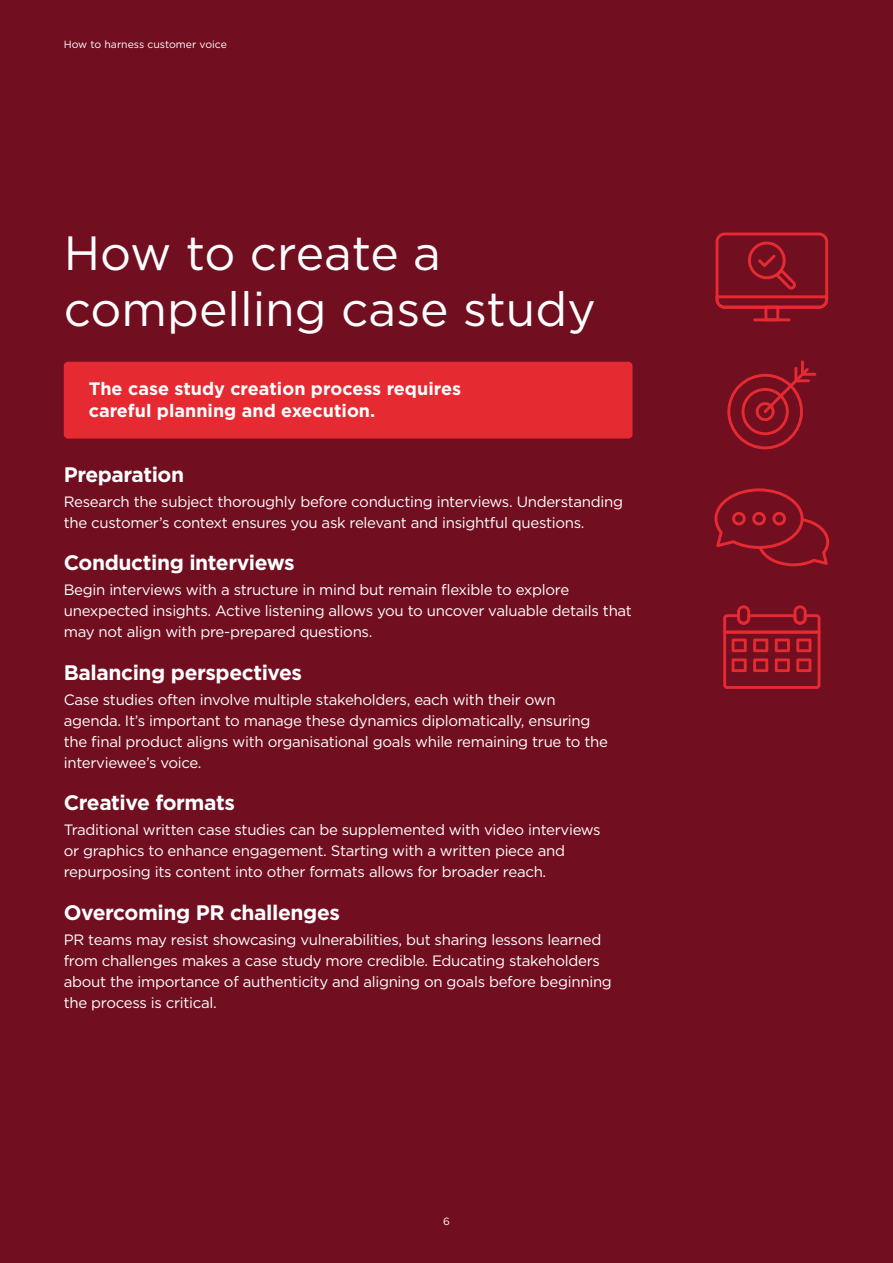
<style>
.page{position:relative;width:893px;height:1263px;background:#710e20}
.page>*{position:absolute;margin:0;border:0;box-sizing:border-box;transform-origin:0 0}
.t1{font:48px/55.8px "Gotham";color:#fff}
.t2{font:700 21px "Gotham";letter-spacing:-.02em;color:#fff}
.t3{font:700 18px/21.6px "Gotham";color:#fff}
.t4{font:15px/21px "Gotham";letter-spacing:-.02em;color:#fff}
.t5{font:10.5px "Gotham";color:#fff}
</style>
<div class="page">
<div style="left:64px;top:362px;width:568px;height:77px;background:#e62a32;border-radius:4px"></div>
<svg style="left:716px;top:233px;width:112px;height:88px;background:#881323"></svg>
<svg style="left:714px;top:488px;width:115px;height:78px;background:#821222"></svg>
<svg style="left:727px;top:368px;width:82px;height:81px;background:#891323"></svg>
<hr style="left:794px;top:367px;width:3px;height:15px;background:#e62a32">
<hr style="left:801px;top:360px;width:3px;height:16px;background:#e62a32">
<hr style="left:794px;top:379px;width:16px;height:3px;background:#e62a32">
<hr style="left:801px;top:373px;width:15px;height:3px;background:#e62a32">
<svg style="left:723px;top:605px;width:97px;height:84px;background:#941625"></svg>
<p class="t5" style="left:64px;top:37px;width:165px">How to harness customer voice</p>
<h1 class="t1" style="left:64px;top:224px;width:533px">How to create a compelling case study</h1>
<p class="t3" style="left:89px;top:377px;width:374px">The case study creation process requires careful planning and execution.</p>
<h2 class="t2" style="left:64px;top:462px;width:122px">Preparation</h2>
<p class="t4" style="left:64px;top:491px;width:561px">Research the subject thoroughly before conducting interviews. Understanding the customer’s context ensures you ask relevant and insightful questions.</p>
<h2 class="t2" style="left:64px;top:551px;width:232px">Conducting interviews</h2>
<p class="t4" style="left:64px;top:579px;width:570px">Begin interviews with a structure in mind but remain flexible to explore unexpected insights. Active listening allows you to uncover valuable details that may not align with pre-prepared questions.</p>
<h2 class="t2" style="left:64px;top:660px;width:240px">Balancing perspectives</h2>
<p class="t4" style="left:64px;top:689px;width:546px">Case studies often involve multiple stakeholders, each with their own agenda. It’s important to manage these dynamics diplomatically, ensuring the final product aligns with organisational goals while remaining true to the interviewee’s voice.</p>
<h2 class="t2" style="left:64px;top:791px;width:173px">Creative formats</h2>
<p class="t4" style="left:64px;top:819px;width:538px">Traditional written case studies can be supplemented with video interviews or graphics to enhance engagement. Starting with a written piece and repurposing its content into other formats allows for broader reach.</p>
<h2 class="t2" style="left:64px;top:900px;width:278px">Overcoming PR challenges</h2>
<p class="t4" style="left:64px;top:929px;width:550px">PR teams may resist showcasing vulnerabilities, but sharing lessons learned from challenges makes a case study more credible. Educating stakeholders about the importance of authenticity and aligning on goals before beginning the process is critical.</p>
<p class="t5" style="left:443px;top:1214px;width:8px">6</p>
</div>
